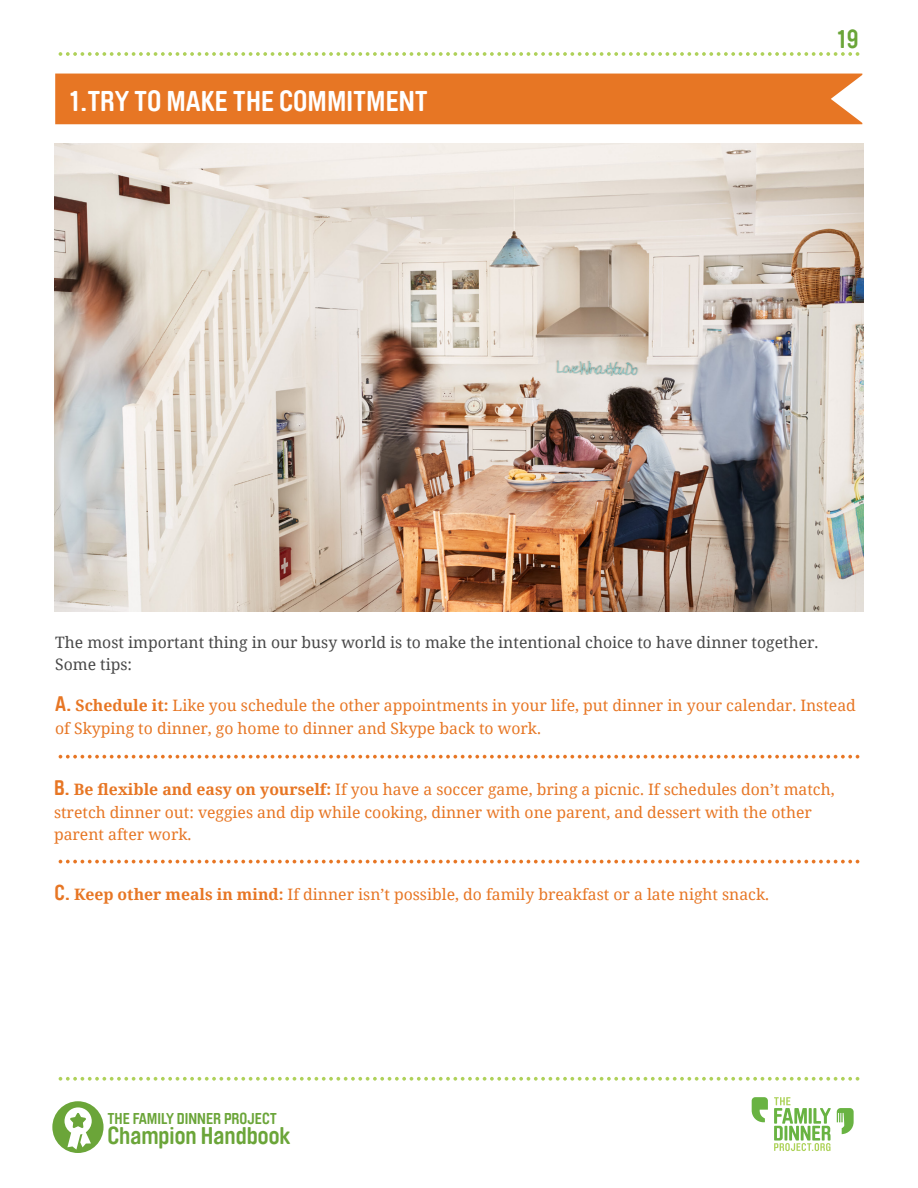
<style>
.page{position:relative;width:918px;height:1188px;background:#fff}
.page>*{position:absolute;margin:0;border:0;box-sizing:border-box;transform-origin:0 0}
.t1{font:700 28.5px "Brauer Neue";color:#fff}
.t2{font:700 25.5px "Brauer Neue";color:#6ba539}
.t3{font:700 24px "Brauer Neue";color:#6ba539}
.t4{font:15.75px/22.5px "Noto Serif";color:#e77624}
.Paragraph{font:15.75px/22.5px "Noto Serif";color:#484848}
.t5{font:700 15.6px "Brauer Neue";color:#6ba539}
.s1{font-family:"Brauer Neue";font-weight:700;font-size:21px}
.s2{font-weight:700}
</style>
<div class="page">
<svg style="left:59px;top:1077px;width:800px;height:4px"></svg>
<svg style="left:59px;top:52px;width:800px;height:4px"></svg>
<svg style="left:752px;top:1097px;width:16px;height:25px"></svg>
<svg style="left:837px;top:1108px;width:17px;height:26px"></svg>
<svg style="left:774px;top:1097px;width:57px;height:54px"></svg>
<div style="left:52px;top:1101px;width:52px;height:52px;background:#6ba539;border-radius:50%"></div>
<svg style="left:65px;top:1107px;width:27px;height:43px"></svg>
<div style="left:55px;top:74px;width:807px;height:50px;background:#e77624"></div>
<svg style="left:59px;top:755px;width:800px;height:4px"></svg>
<svg style="left:59px;top:860px;width:800px;height:3px"></svg>
<img style="left:54px;top:144px;width:810px;height:467px">
<h2 class="t1" style="left:69px;top:84px;width:360px">1.TRY TO MAKE THE COMMITMENT</h2>
<h2 class="t2" style="left:837px;top:25px;width:23px">19</h2>
<p class="Paragraph" style="left:55px;top:630px;width:765px">The most important thing in our busy world is to make the intentional choice to have dinner together.<br>Some tips:</p>
<h4 class="t4" style="left:55px;top:694px;width:802px"><span class="s1">A.</span> <span class="s2">Schedule it:</span> Like you schedule the other appointments in your life, put dinner in your calendar. Instead of Skyping to dinner, go home to dinner and Skype back to work.</h4>
<h4 class="t4" style="left:54px;top:778px;width:782px"><span class="s1">B.</span> <span class="s2">Be flexible and easy on yourself:</span> If you have a soccer game, bring a picnic. If schedules don’t match, stretch dinner out: veggies and dip while cooking, dinner with one parent, and dessert with the other parent after work.</h4>
<h4 class="t4" style="left:55px;top:883px;width:716px"><span class="s1">C.</span> <span class="s2">Keep other meals in mind:</span> If dinner isn’t possible, do family breakfast or a late night snack.</h4>
<p class="t5" style="left:107px;top:1109px;width:171px">THE FAMILY DINNER PROJECT</p>
<h3 class="t3" style="left:107px;top:1122px;width:185px">Champion Handbook</h3>
</div>
